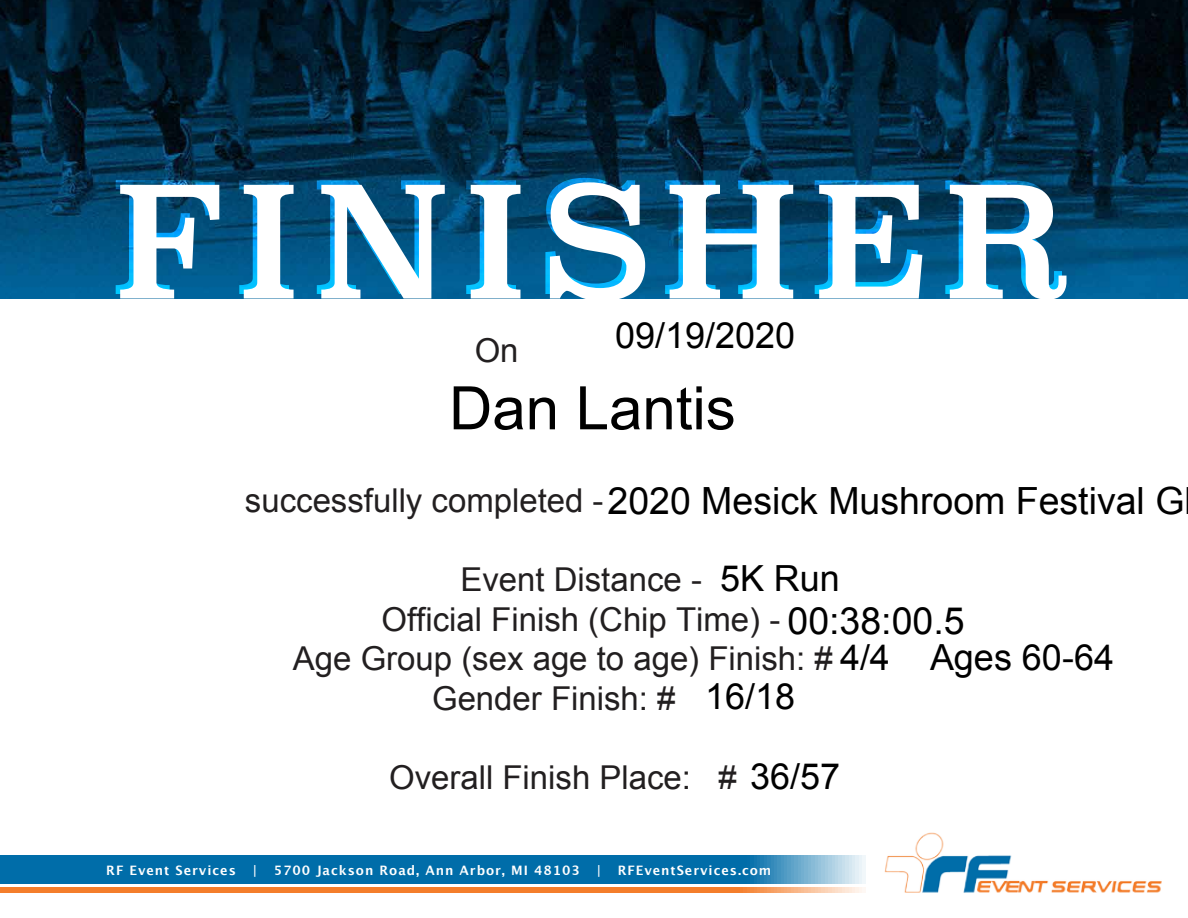
<style>
.page{position:relative;width:1188px;height:918px;background:#fff}
.page>*{position:absolute;margin:0;border:0;box-sizing:border-box;transform-origin:0 0}
.t1{font:153px "Superclarendon";letter-spacing:.1em;color:#fff}
.t2{font:60px "Arial";color:#000}
.t3{font:37.5px "Arial";color:#000}
.t4{font:36px "Arial";color:#000}
.t5{font:32.85px "Arial";color:#221f20}
.t6{font:700 13.05px "Lucida Grande";letter-spacing:.075em;color:#fff}
.s1{font-size:36px;color:#000}
</style>
<div class="page">
<img style="left:0;top:0;width:1188px;height:298px">
<img style="left:884px;top:832px;width:278px;height:61px">
<svg style="left:0;top:856px;width:865px;height:27px;background:#1076ae"></svg>
<svg style="left:0;top:887px;width:865px;height:5px;background:#f48739"></svg>
<h1 class="t1" style="left:110px;top:135px;width:957px">FINISHER</h1>
<p class="t5" style="left:475px;top:328px;width:45px">On</p>
<p class="t4" style="left:615px;top:315px;width:182px">09/19/2020</p>
<h2 class="t2" style="left:449px;top:375px;width:288px">Dan Lantis</h2>
<p class="t3" style="left:608px;top:480px;width:578px">2020 Mesick Mushroom Festival G</p>
<p class="t5" style="left:245px;top:479px;width:360px">successfully completed -</p>
<p class="t4" style="left:720px;top:558px;width:121px">5K Run</p>
<p class="t5" style="left:460px;top:558px;width:243px">Event Distance -</p>
<p class="t5" style="left:382px;top:598px;width:400px">Official Finish (Chip Time) -</p>
<p class="t5" style="left:293px;top:637px;width:599px">Age Group (sex age to age) Finish: # <span class="s1">4/4</span></p>
<p class="t5" style="left:432px;top:677px;width:245px">Gender Finish: #</p>
<p class="t3" style="left:788px;top:600px;width:179px">00:38:00.5</p>
<p class="t4" style="left:930px;top:638px;width:186px">Ages 60-64</p>
<p class="t4" style="left:705px;top:677px;width:92px">16/18</p>
<p class="t5" style="left:389px;top:756px;width:452px">Overall Finish Place: # <span class="s1">36/57</span></p>
<p class="t6" style="left:106px;top:860px;width:131px">RF Event Services</p>
<p class="t6" style="left:252px;top:860px;width:6px">|</p>
<p class="t6" style="left:274px;top:860px;width:308px">5700 Jackson Road, Ann Arbor, MI 48103</p>
<p class="t6" style="left:596px;top:860px;width:6px">|</p>
<p class="t6" style="left:618px;top:860px;width:155px">RFEventServices.com</p>
</div>
